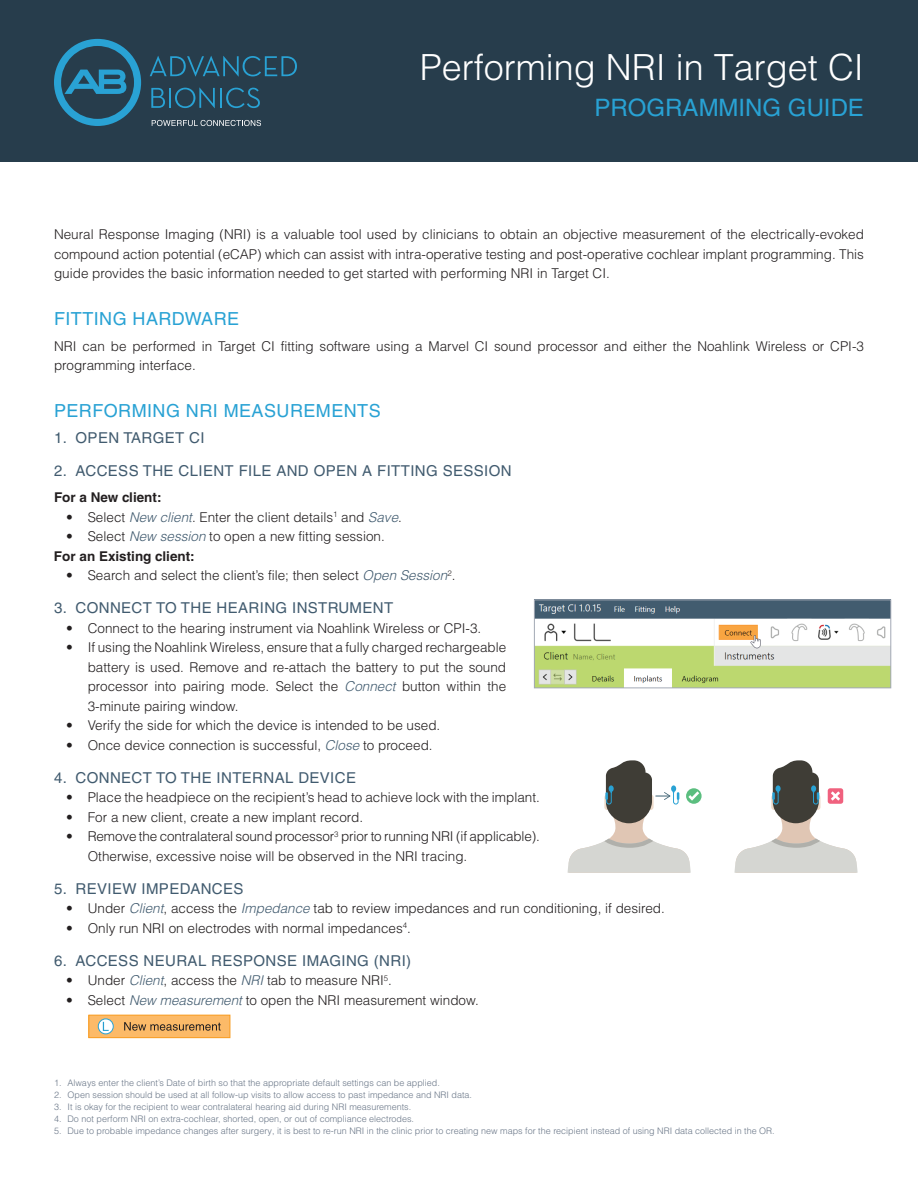
<style>
.page{position:relative;width:918px;height:1188px;background:#fff}
.page>*{position:absolute;margin:0;border:0;box-sizing:border-box;transform-origin:0 0}
.t1{font:300 36px "Helvetica LT Pro";color:#fff}
.t2{font:24px "Helvetica LT Pro";color:#29a2d4}
.t3{font:18px "Helvetica LT Pro";letter-spacing:.025em;color:#29a2d4}
.t4{font:15px "Helvetica LT Pro";letter-spacing:.025em;color:#415b6f}
.t5{font:300 13.5px/19.5px "Helvetica LT Pro";color:#231f20}
.t6{font:700 13.5px "Helvetica LT Pro";color:#231f20}
.t7{font:300 9px "Helvetica LT Pro";color:#697687}
.s1{font-style:italic;color:#415b6f}
.s2{font-weight:700}
</style>
<div class="page">
<div style="left:0;top:0;width:918px;height:162px;background:#273d4c"></div>
<svg style="left:54px;top:39px;width:87px;height:87px"></svg>
<svg style="left:152px;top:120px;width:109px;height:6px"></svg>
<svg style="left:150px;top:56px;width:147px;height:21px"></svg>
<svg style="left:151px;top:88px;width:14px;height:20px"></svg>
<hr style="left:169px;top:88px;width:2px;height:20px;background:#29a2d4">
<svg style="left:175px;top:87px;width:40px;height:21px"></svg>
<hr style="left:220px;top:88px;width:2px;height:20px;background:#29a2d4">
<svg style="left:226px;top:88px;width:34px;height:20px"></svg>
<img style="left:536px;top:602px;width:353px;height:84px">
<div style="left:534px;top:600px;width:357px;height:88px;border:1px solid #a3a9b5"></div>
<svg style="left:686px;top:788px;width:16px;height:16px"></svg>
<svg style="left:568px;top:760px;width:131px;height:113px"></svg>
<svg style="left:734px;top:760px;width:124px;height:113px"></svg>
<div style="left:89px;top:1015px;width:141px;height:23px;background:#fcba68"></div>
<div style="left:88px;top:1015px;width:142px;height:23px;border:1px solid #f89d23"></div>
<svg style="left:98px;top:1019px;width:15px;height:15px"></svg>
<div style="left:98px;top:1018px;width:16px;height:16px;border:1px solid #29a2d4;border-radius:50%"></div>
<svg style="left:103px;top:1022px;width:6px;height:9px"></svg>
<svg style="left:124px;top:1022px;width:97px;height:9px"></svg>
<h1 class="t1" style="left:420px;top:45px;width:446px">Performing NRI in Target CI</h1>
<h2 class="t2" style="left:595px;top:94px;width:271px">PROGRAMMING GUIDE</h2>
<p class="t5" style="left:54px;top:225px;width:812px;text-align:justify">Neural Response Imaging (NRI) is a valuable tool used by clinicians to obtain an objective measurement of the electrically-evoked compound action potential (eCAP) which can assist with intra-operative testing and post-operative cochlear implant programming. This guide provides the basic information needed to get started with performing NRI in Target CI.</p>
<h3 class="t3" style="left:54px;top:308px;width:187px">FITTING HARDWARE</h3>
<p class="t5" style="left:54px;top:336px;width:812px">NRI can be performed in Target CI fitting software using a Marvel CI sound processor and either the Noahlink Wireless or CPI-3 programming interface.</p>
<h3 class="t3" style="left:54px;top:400px;width:328px">PERFORMING NRI MEASUREMENTS</h3>
<p class="t4" style="left:54px;top:429px;width:152px">1. OPEN TARGET CI</p>
<p class="t4" style="left:54px;top:462px;width:459px">2. ACCESS THE CLIENT FILE AND OPEN A FITTING SESSION</p>
<p class="t6" style="left:54px;top:489px;width:109px">For a New client:</p>
<p class="t5" style="left:66px;top:507px;width:337px">• Select <span class="s1">New client</span>. Enter the client details<sup>1</sup> and <span class="s1">Save</span>.</p>
<p class="t5" style="left:54px;top:527px;width:332px;text-indent:12px">• Select <span class="s1">New session</span> to open a new fitting session.<br><span class="s2">For an Existing client:</span></p>
<p class="t5" style="left:66px;top:566px;width:391px">• Search and select the client’s file; then select <span class="s1">Open Session</span><sup>2</sup>.</p>
<p class="t4" style="left:54px;top:599px;width:341px">3. CONNECT TO THE HEARING INSTRUMENT</p>
<p class="t5" style="left:66px;top:618px;width:417px">• Connect to the hearing instrument via Noahlink Wireless or CPI-3.</p>
<p class="t5" style="left:88px;top:638px;width:420px;text-align:justify;text-indent:-22px">• If using the Noahlink Wireless, ensure that a fully charged rechargeable battery is used. Remove and re-attach the battery to put the sound processor into pairing mode. Select the <span class="s1">Connect</span> button within the 3-minute pairing window.</p>
<p class="t5" style="left:66px;top:716px;width:376px">• Verify the side for which the device is intended to be used.</p>
<p class="t5" style="left:66px;top:735px;width:368px">• Once device connection is successful, <span class="s1">Close</span> to proceed.</p>
<p class="t4" style="left:54px;top:769px;width:304px">4. CONNECT TO THE INTERNAL DEVICE</p>
<p class="t5" style="left:66px;top:788px;width:475px">• Place the headpiece on the recipient’s head to achieve lock with the implant.</p>
<p class="t5" style="left:66px;top:807px;width:298px">• For a new client, create a new implant record.</p>
<p class="t5" style="left:88px;top:827px;width:454px;text-indent:-22px">• Remove the contralateral sound processor<sup>3</sup> prior to running NRI (if applicable).<br>Otherwise, excessive noise will be observed in the NRI tracing.</p>
<p class="t4" style="left:54px;top:880px;width:191px">5. REVIEW IMPEDANCES</p>
<p class="t5" style="left:66px;top:899px;width:600px">• Under <span class="s1">Client</span>, access the <span class="s1">Impedance</span> tab to review impedances and run conditioning, if desired.</p>
<p class="t5" style="left:66px;top:918px;width:346px">• Only run NRI on electrodes with normal impedances<sup>4</sup>.</p>
<p class="t4" style="left:54px;top:952px;width:359px">6. ACCESS NEURAL RESPONSE IMAGING (NRI)</p>
<p class="t5" style="left:66px;top:971px;width:327px">• Under <span class="s1">Client</span>, access the <span class="s1">NRI</span> tab to measure NRI<sup>5</sup>.</p>
<p class="t5" style="left:66px;top:990px;width:414px">• Select <span class="s1">New measurement</span> to open the NRI measurement window.</p>
<p class="t7" style="left:54px;top:1077px;width:387px">1. Always enter the client’s Date of birth so that the appropriate default settings can be applied.</p>
<p class="t7" style="left:54px;top:1089px;width:420px">2. Open session should be used at all follow-up visits to allow access to past impedance and NRI data.</p>
<p class="t7" style="left:54px;top:1101px;width:359px">3. It is okay for the recipient to wear contralateral hearing aid during NRI measurements.</p>
<p class="t7" style="left:54px;top:1113px;width:362px">4. Do not perform NRI on extra-cochlear, shorted, open, or out of compliance electrodes.</p>
<p class="t7" style="left:54px;top:1125px;width:722px">5. Due to probable impedance changes after surgery, it is best to re-run NRI in the clinic prior to creating new maps for the recipient instead of using NRI data collected in the OR.</p>
</div>
